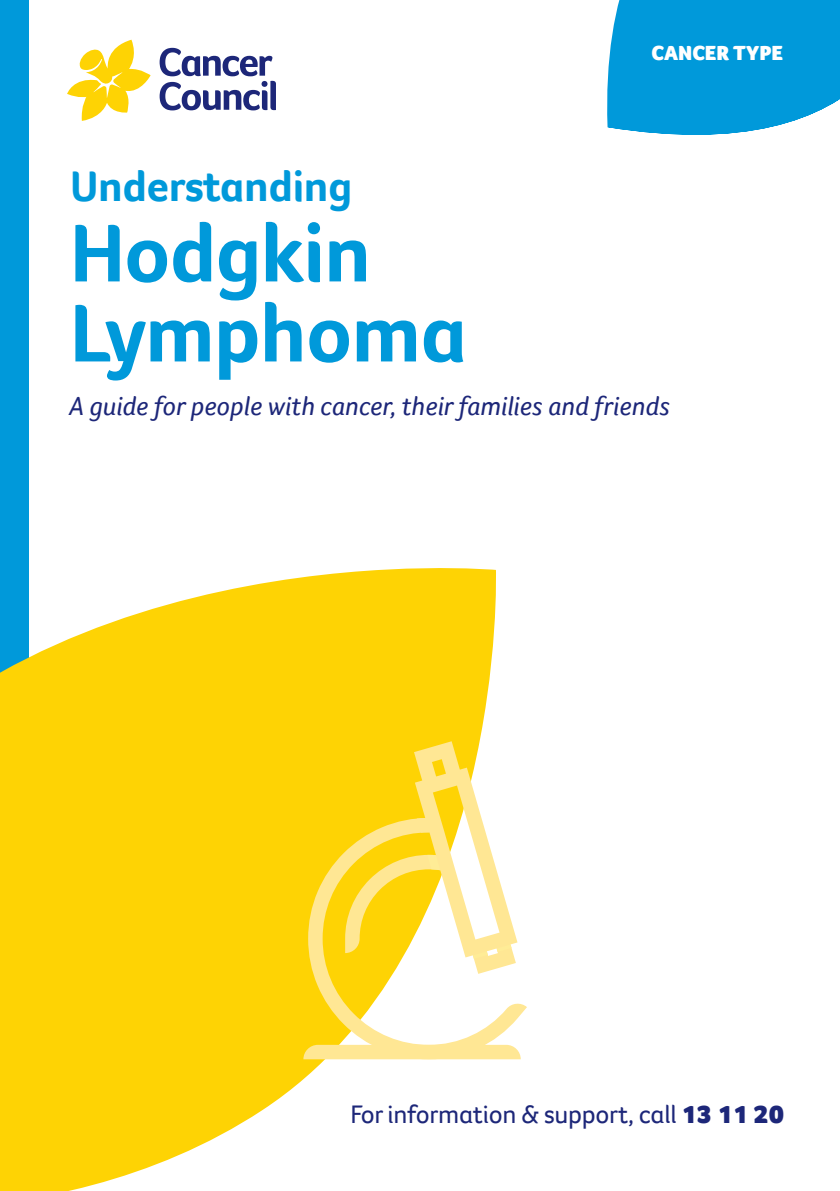
<style>
.page{position:relative;width:840px;height:1191px;background:#fff}
.page>*{position:absolute;margin:0;border:0;box-sizing:border-box;transform-origin:0 0}
._1__Title{font:700 84px/80px "Foco CC";letter-spacing:-.015em;color:#0099da}
.t1{font:700 44px "Foco CC";letter-spacing:-.01em;color:#0099da}
._2__Sub_head{font:italic 27px "Foco CC";color:#1d2779}
.t2{font:26px "Foco CC";letter-spacing:-.01em;color:#1d2779}
.t3{font:900 21px "Foco CC";color:#fff}
.s1{font-weight:900}
</style>
<div class="page">
<div style="left:0;top:0;width:28px;height:1191px;background:#0099da"></div>
<svg style="left:0;top:530px;width:508px;height:661px;fill:#fed304"></svg>
<svg style="left:308px;top:818px;width:218px;height:241px"></svg>
<div style="left:303px;top:1044px;width:217px;height:15px;background:#ffe794"></div>
<svg style="left:345px;top:741px;width:172px;height:233px"></svg>
<svg style="left:67px;top:40px;width:83px;height:81px"></svg>
<svg style="left:159px;top:48px;width:117px;height:62px"></svg>
<svg style="left:607px;top:0;width:232px;height:135px;background:#11a0dc"></svg>
<p class="t1" style="left:70px;top:157px;width:284px">Understanding</p>
<p class="_1__Title" style="left:70px;top:212px;width:398px">Hodgkin<br>Lymphoma</p>
<p class="t3" style="left:651px;top:39px;width:133px">CANCER TYPE</p>
<p class="_2__Sub_head" style="left:69px;top:388px;width:602px">A guide for people with cancer, their families and friends</p>
<p class="t2" style="left:350px;top:1096px;width:435px">For information &amp; support, call <span class="s1">13 11 20</span></p>
</div>
